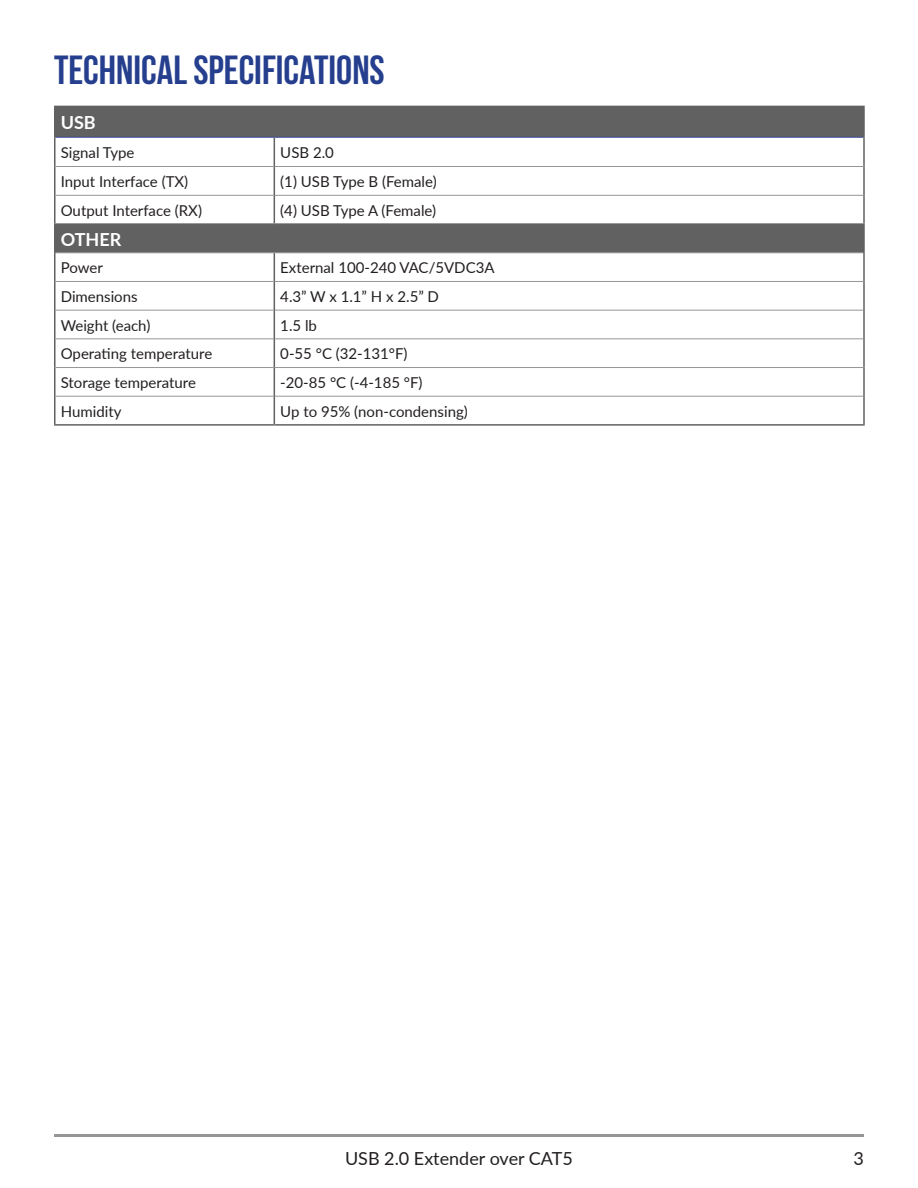
<style>
.page{position:relative;width:918px;height:1188px;background:#fff}
.page>*{position:absolute;margin:0;border:0;box-sizing:border-box;transform-origin:0 0}
.t1{font:700 40.5px "Bebas Neue";color:#253f8e}
.t2{font:18px "Lato";color:#231f20}
.t3{font:700 18px "Lato";color:#fff}
.t4{font:15px "Lato";color:#231f20}
</style>
<div class="page">
<hr style="left:54px;top:1134px;width:810px;height:3px;background:#969696">
<svg style="left:56px;top:107px;width:807px;height:145px"></svg>
<svg style="left:56px;top:339px;width:807px;height:85px"></svg>
<hr style="left:56px;top:166px;width:218px;height:1px;background:#969696">
<hr style="left:275px;top:166px;width:588px;height:1px;background:#969696">
<hr style="left:56px;top:195px;width:218px;height:1px;background:#969696">
<hr style="left:275px;top:195px;width:588px;height:1px;background:#969696">
<hr style="left:56px;top:252px;width:218px;height:1px;background:#969696">
<hr style="left:274px;top:252px;width:589px;height:1px;background:#969696">
<hr style="left:56px;top:281px;width:218px;height:1px;background:#969696">
<hr style="left:275px;top:281px;width:588px;height:1px;background:#969696">
<hr style="left:56px;top:310px;width:218px;height:1px;background:#969696">
<hr style="left:275px;top:310px;width:588px;height:1px;background:#969696">
<hr style="left:56px;top:338px;width:218px;height:1px;background:#969696">
<hr style="left:275px;top:338px;width:588px;height:1px;background:#969696">
<hr style="left:56px;top:367px;width:218px;height:1px;background:#969696">
<hr style="left:275px;top:367px;width:588px;height:1px;background:#969696">
<hr style="left:56px;top:396px;width:218px;height:1px;background:#969696">
<hr style="left:275px;top:396px;width:588px;height:1px;background:#969696">
<hr style="left:56px;top:137px;width:218px;height:1px;background:#3a4b9c">
<hr style="left:274px;top:137px;width:589px;height:1px;background:#3a4b9c">
<hr style="left:54px;top:106px;width:220px;height:1px;background:#616161">
<hr style="left:54px;top:107px;width:2px;height:30px;background:#616161">
<hr style="left:274px;top:106px;width:591px;height:1px;background:#616161">
<hr style="left:863px;top:107px;width:2px;height:30px;background:#616161">
<hr style="left:54px;top:137px;width:2px;height:29px;background:#616161">
<hr style="left:863px;top:137px;width:2px;height:29px;background:#616161">
<hr style="left:54px;top:166px;width:2px;height:29px;background:#616161">
<hr style="left:863px;top:166px;width:2px;height:29px;background:#616161">
<hr style="left:54px;top:195px;width:2px;height:28px;background:#616161">
<svg style="left:274px;top:138px;width:1px;height:85px"></svg>
<hr style="left:863px;top:195px;width:2px;height:28px;background:#616161">
<hr style="left:54px;top:223px;width:220px;height:2px;background:#616161">
<hr style="left:54px;top:225px;width:2px;height:28px;background:#616161">
<hr style="left:274px;top:223px;width:591px;height:2px;background:#616161">
<hr style="left:863px;top:225px;width:2px;height:28px;background:#616161">
<hr style="left:54px;top:253px;width:2px;height:28px;background:#616161">
<hr style="left:863px;top:253px;width:2px;height:28px;background:#616161">
<hr style="left:54px;top:281px;width:2px;height:29px;background:#616161">
<hr style="left:863px;top:281px;width:2px;height:29px;background:#616161">
<hr style="left:54px;top:310px;width:2px;height:29px;background:#616161">
<hr style="left:863px;top:310px;width:2px;height:29px;background:#616161">
<hr style="left:54px;top:339px;width:2px;height:29px;background:#616161">
<hr style="left:863px;top:339px;width:2px;height:29px;background:#616161">
<hr style="left:54px;top:368px;width:2px;height:28px;background:#616161">
<hr style="left:863px;top:368px;width:2px;height:28px;background:#616161">
<hr style="left:54px;top:396px;width:2px;height:28px;background:#616161">
<svg style="left:274px;top:253px;width:1px;height:171px"></svg>
<hr style="left:863px;top:396px;width:2px;height:28px;background:#616161">
<hr style="left:54px;top:424px;width:220px;height:2px;background:#616161">
<hr style="left:274px;top:424px;width:591px;height:2px;background:#616161">
<p class="t1" style="left:54px;top:48px;width:332px">TECHNICAL SPECIFICATIONS</p>
<p class="t3" style="left:61px;top:109px;width:37px">USB</p>
<p class="t4" style="left:61px;top:142px;width:75px">Signal Type</p>
<p class="t4" style="left:280px;top:142px;width:55px">USB 2.0</p>
<p class="t4" style="left:61px;top:171px;width:129px">Input Interface (TX)</p>
<p class="t4" style="left:280px;top:171px;width:158px">(1) USB Type B (Female)</p>
<p class="t4" style="left:61px;top:200px;width:143px">Output Interface (RX)</p>
<p class="t4" style="left:280px;top:200px;width:157px">(4) USB Type A (Female)</p>
<p class="t3" style="left:61px;top:226px;width:62px">OTHER</p>
<p class="t4" style="left:61px;top:257px;width:44px">Power</p>
<p class="t4" style="left:280px;top:257px;width:216px">External 100-240 VAC/5VDC3A</p>
<p class="t4" style="left:61px;top:286px;width:78px">Dimensions</p>
<p class="t4" style="left:280px;top:286px;width:160px">4.3” W x 1.1” H x 2.5” D</p>
<p class="t4" style="left:61px;top:314px;width:91px">Weight (each)</p>
<p class="t4" style="left:280px;top:314px;width:38px">1.5 lb</p>
<p class="t4" style="left:61px;top:343px;width:153px">Operating temperature</p>
<p class="t4" style="left:280px;top:343px;width:129px">0-55 °C (32-131°F)</p>
<p class="t4" style="left:61px;top:372px;width:137px">Storage temperature</p>
<p class="t4" style="left:280px;top:372px;width:144px">-20-85 °C (-4-185 °F)</p>
<p class="t4" style="left:61px;top:400px;width:62px">Humidity</p>
<p class="t4" style="left:280px;top:400px;width:189px">Up to 95% (non-condensing)</p>
<p class="t2" style="left:345px;top:1145px;width:229px">USB 2.0 Extender over CAT5</p>
<p class="t2" style="left:854px;top:1145px;width:12px">3</p>
</div>
